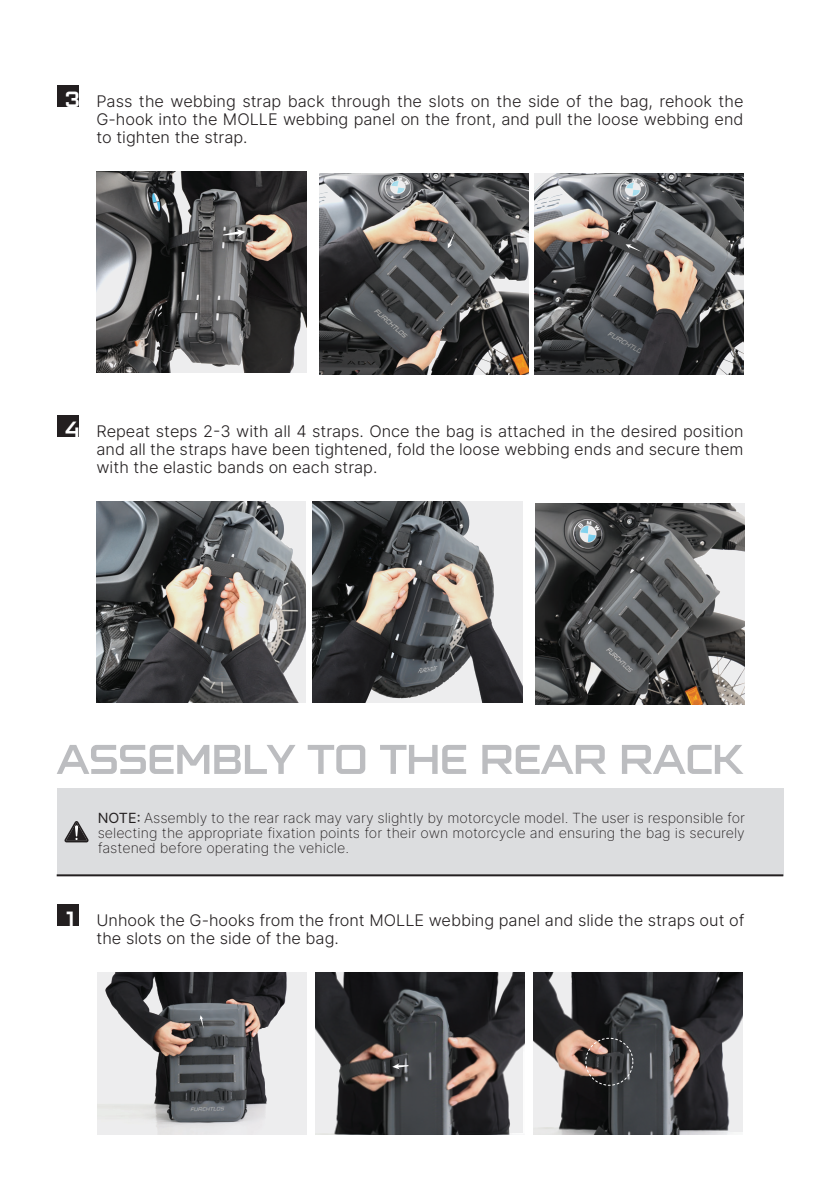
<style>
.page{position:relative;width:840px;height:1191px;background:#fff}
.page>*{position:absolute;margin:0;border:0;box-sizing:border-box;transform-origin:0 0}
.t1{font:22px "Armstrong";color:#fff}
.t2{font:300 16px/18px "Inter";color:#231f20;text-align:justify}
.t3{font:200 14px/15.2px "Inter";color:#231f20;text-align:justify}
.s1{font-weight:400}
</style>
<div class="page">
<svg style="left:57px;top:745px;width:238px;height:29px"></svg>
<svg style="left:307px;top:745px;width:58px;height:29px"></svg>
<svg style="left:380px;top:745px;width:86px;height:29px"></svg>
<svg style="left:482px;top:745px;width:123px;height:29px"></svg>
<svg style="left:622px;top:745px;width:121px;height:29px"></svg>
<div style="left:57px;top:85px;width:21px;height:22px;background:#231f20"></div>
<img style="left:97px;top:171px;width:209px;height:201px">
<img style="left:319px;top:173px;width:209px;height:201px">
<img style="left:534px;top:173px;width:209px;height:201px">
<div style="left:57px;top:415px;width:21px;height:22px;background:#231f20"></div>
<img style="left:312px;top:501px;width:209px;height:201px">
<img style="left:535px;top:503px;width:209px;height:201px">
<img style="left:96px;top:501px;width:209px;height:201px">
<div style="left:57px;top:788px;width:725px;height:87px;background:#dcdddf"></div>
<hr style="left:57px;top:874px;width:725px;height:2px;background:#231f20">
<svg style="left:64px;top:821px;width:25px;height:21px"></svg>
<div style="left:57px;top:904px;width:21px;height:22px;background:#231f20"></div>
<svg style="left:223px;top:229px;width:22px;height:8px"></svg>
<svg style="left:447px;top:232px;width:8px;height:16px"></svg>
<svg style="left:625px;top:244px;width:16px;height:8px"></svg>
<img style="left:97px;top:972px;width:209px;height:162px">
<svg style="left:199px;top:1015px;width:4px;height:13px"></svg>
<img style="left:315px;top:972px;width:209px;height:162px">
<svg style="left:392px;top:1063px;width:16px;height:6px"></svg>
<img style="left:533px;top:972px;width:209px;height:162px">
<div style="left:585px;top:1037px;width:48px;height:48px;border:1px dashed #fff;border-radius:50%"></div>
<h1 class="t1" style="left:65px;top:87px;width:17px">3</h1>
<p class="t2" style="left:96px;top:92px;width:648px">Pass the webbing strap back through the slots on the side of the bag, rehook the G-hook into the MOLLE webbing panel on the front, and pull the loose webbing end to tighten the strap.</p>
<h1 class="t1" style="left:65px;top:417px;width:16px">4</h1>
<p class="t2" style="left:96px;top:421px;width:648px">Repeat steps 2-3 with all 4 straps. Once the bag is attached in the desired position and all the straps have been tightened, fold the loose webbing ends and secure them with the elastic bands on each strap.</p>
<h1 class="t1" style="left:66px;top:906px;width:10px">1</h1>
<p class="t3" style="left:98px;top:809px;width:648px"><span class="s1">NOTE:</span> Assembly to the rear rack may vary slightly by motorcycle model. The user is responsible for selecting the appropriate fixation points for their own motorcycle and ensuring the bag is securely fastened before operating the vehicle.</p>
<p class="t2" style="left:96px;top:911px;width:649px">Unhook the G-hooks from the front MOLLE webbing panel and slide the straps out of the slots on the side of the bag.</p>
</div>
